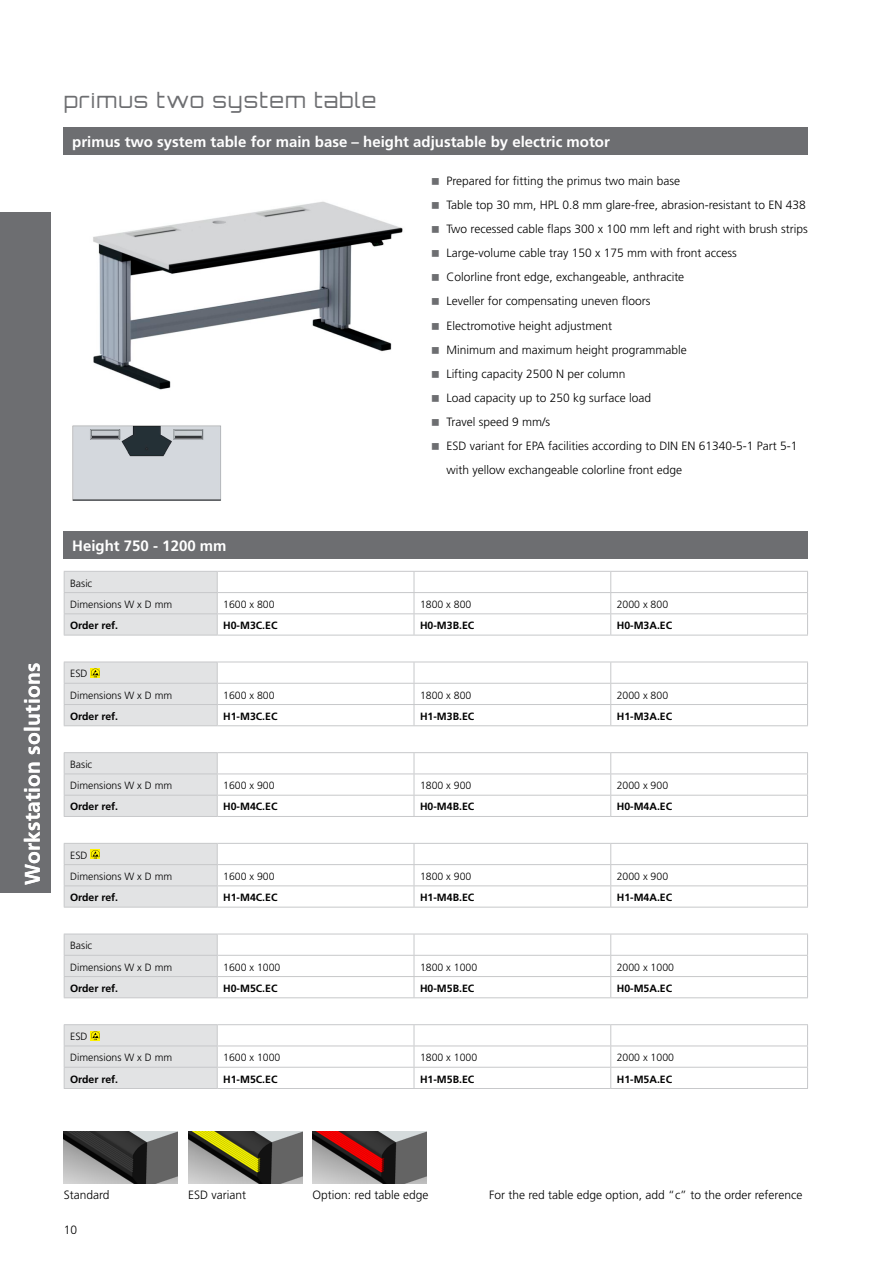
<style>
.page{position:relative;width:893px;height:1263px;background:#fff}
.page>*{position:absolute;margin:0;border:0;box-sizing:border-box;transform-origin:0 0}
.t1{font:300 21px "Orbitron CE";letter-spacing:.06em;color:#6d6e71}
.t2{font:700 21px "Frutiger LT Pro";letter-spacing:.01em;color:#fff}
.t3{font:700 15px "Frutiger LT Pro";color:#fff}
.t4{font:300 12px/24px "Frutiger LT Pro";color:#000}
.t5{font:300 10.5px/21.3px "Frutiger LT Pro";color:#000}
.t6{font:700 10.5px "Frutiger LT Pro";color:#000}
</style>
<div class="page">
<div style="left:0;top:213px;width:51px;height:680px;background:#6d6e71"></div>
<img style="left:64px;top:1131px;width:114px;height:52px">
<img style="left:188px;top:1131px;width:114px;height:52px">
<img style="left:313px;top:1131px;width:114px;height:52px">
<img style="left:93px;top:201px;width:310px;height:189px">
<img style="left:72px;top:425px;width:149px;height:76px">
<div style="left:64px;top:128px;width:744px;height:27px;background:#6d6e71"></div>
<hr style="left:217px;top:635px;width:197px;height:1px;background:#c7c8ca">
<hr style="left:414px;top:635px;width:197px;height:1px;background:#c7c8ca">
<hr style="left:611px;top:635px;width:197px;height:1px;background:#c7c8ca">
<svg style="left:64px;top:571px;width:744px;height:64px"></svg>
<hr style="left:64px;top:592px;width:153px;height:1px;background:#c7c8ca">
<hr style="left:64px;top:613px;width:153px;height:1px;background:#c7c8ca">
<hr style="left:64px;top:635px;width:153px;height:1px;background:#c7c8ca">
<svg style="left:64px;top:662px;width:744px;height:64px"></svg>
<hr style="left:217px;top:907px;width:197px;height:1px;background:#c7c8ca">
<hr style="left:414px;top:907px;width:197px;height:1px;background:#c7c8ca">
<hr style="left:611px;top:907px;width:197px;height:1px;background:#c7c8ca">
<hr style="left:64px;top:907px;width:153px;height:1px;background:#c7c8ca">
<svg style="left:64px;top:843px;width:744px;height:64px"></svg>
<hr style="left:217px;top:1024px;width:197px;height:1px;background:#c7c8ca">
<hr style="left:414px;top:1024px;width:197px;height:1px;background:#c7c8ca">
<hr style="left:611px;top:1024px;width:197px;height:1px;background:#c7c8ca">
<hr style="left:217px;top:1088px;width:197px;height:1px;background:#c7c8ca">
<hr style="left:414px;top:1088px;width:197px;height:1px;background:#c7c8ca">
<hr style="left:611px;top:1088px;width:197px;height:1px;background:#c7c8ca">
<hr style="left:64px;top:1024px;width:153px;height:1px;background:#c7c8ca">
<hr style="left:64px;top:1088px;width:153px;height:1px;background:#c7c8ca">
<svg style="left:64px;top:1025px;width:744px;height:63px"></svg>
<hr style="left:217px;top:752px;width:197px;height:1px;background:#c7c8ca">
<hr style="left:414px;top:752px;width:197px;height:1px;background:#c7c8ca">
<hr style="left:611px;top:752px;width:197px;height:1px;background:#c7c8ca">
<hr style="left:217px;top:816px;width:197px;height:1px;background:#c7c8ca">
<hr style="left:414px;top:816px;width:197px;height:1px;background:#c7c8ca">
<hr style="left:611px;top:816px;width:197px;height:1px;background:#c7c8ca">
<hr style="left:64px;top:752px;width:153px;height:1px;background:#c7c8ca">
<svg style="left:64px;top:753px;width:744px;height:63px"></svg>
<hr style="left:64px;top:773px;width:153px;height:1px;background:#c7c8ca">
<hr style="left:64px;top:795px;width:153px;height:1px;background:#c7c8ca">
<hr style="left:64px;top:816px;width:153px;height:1px;background:#c7c8ca">
<svg style="left:64px;top:934px;width:744px;height:64px"></svg>
<hr style="left:64px;top:955px;width:153px;height:1px;background:#c7c8ca">
<hr style="left:64px;top:976px;width:153px;height:1px;background:#c7c8ca">
<hr style="left:64px;top:997px;width:153px;height:1px;background:#c7c8ca">
<div style="left:64px;top:531px;width:744px;height:28px;background:#6d6e71"></div>
<h1 class="t1" style="left:64px;top:88px;width:314px">primus two system table</h1>
<p class="t3" style="left:72px;top:133px;width:539px">primus two system table for main base – height adjustable by electric motor</p>
<p class="t4" style="left:446px;top:169px;width:363px">Prepared for fitting the primus two main base<br>Table top 30 mm, HPL 0.8 mm glare-free, abrasion-resistant to EN 438<br>Two recessed cable flaps 300 x 100 mm left and right with brush strips Large-volume cable tray 150 x 175 mm with front access<br>Colorline front edge, exchangeable, anthracite<br>Leveller for compensating uneven floors<br>Electromotive height adjustment<br>Minimum and maximum height programmable<br>Lifting capacity 2500 N per column<br>Load capacity up to 250 kg surface load<br>Travel speed 9 mm/s<br>ESD variant for EPA facilities according to DIN EN 61340-5-1 Part 5-1 with yellow exchangeable colorline front edge</p>
<h1 class="t2" style="left:20px;top:885px;width:223px;rotate:-90deg">Workstation solutions</h1>
<p class="t3" style="left:72px;top:537px;width:156px">Height 750 - 1200 mm</p>
<p class="t5" style="left:70px;top:572px;width:104px">Basic<br>Dimensions W x D mm</p>
<p class="t5" style="left:223px;top:594px;width:53px">1600 x 800</p>
<p class="t5" style="left:420px;top:594px;width:53px">1800 x 800</p>
<p class="t5" style="left:617px;top:594px;width:53px">2000 x 800</p>
<p class="t6" style="left:70px;top:619px;width:50px">Order ref.</p>
<p class="t6" style="left:223px;top:619px;width:56px">H0-M3C.EC</p>
<p class="t6" style="left:420px;top:619px;width:56px">H0-M3B.EC</p>
<p class="t6" style="left:617px;top:619px;width:57px">H0-M3A.EC</p>
<p class="t5" style="left:70px;top:663px;width:104px">ESD<br>Dimensions W x D mm</p>
<p class="t5" style="left:223px;top:684px;width:53px">1600 x 800</p>
<p class="t5" style="left:420px;top:684px;width:53px">1800 x 800</p>
<p class="t5" style="left:617px;top:684px;width:53px">2000 x 800</p>
<p class="t6" style="left:70px;top:710px;width:50px">Order ref.</p>
<p class="t6" style="left:223px;top:710px;width:56px">H1-M3C.EC</p>
<p class="t6" style="left:420px;top:710px;width:56px">H1-M3B.EC</p>
<p class="t6" style="left:617px;top:710px;width:57px">H1-M3A.EC</p>
<p class="t5" style="left:70px;top:754px;width:104px">Basic<br>Dimensions W x D mm</p>
<p class="t5" style="left:223px;top:775px;width:53px">1600 x 900</p>
<p class="t5" style="left:420px;top:775px;width:53px">1800 x 900</p>
<p class="t5" style="left:617px;top:775px;width:53px">2000 x 900</p>
<p class="t6" style="left:70px;top:801px;width:50px">Order ref.</p>
<p class="t6" style="left:223px;top:801px;width:56px">H0-M4C.EC</p>
<p class="t6" style="left:420px;top:801px;width:56px">H0-M4B.EC</p>
<p class="t6" style="left:617px;top:801px;width:57px">H0-M4A.EC</p>
<p class="t5" style="left:70px;top:844px;width:104px">ESD<br>Dimensions W x D mm</p>
<p class="t5" style="left:223px;top:866px;width:53px">1600 x 900</p>
<p class="t5" style="left:420px;top:866px;width:53px">1800 x 900</p>
<p class="t5" style="left:617px;top:866px;width:53px">2000 x 900</p>
<p class="t6" style="left:70px;top:891px;width:50px">Order ref.</p>
<p class="t6" style="left:223px;top:891px;width:56px">H1-M4C.EC</p>
<p class="t6" style="left:420px;top:891px;width:56px">H1-M4B.EC</p>
<p class="t6" style="left:617px;top:891px;width:57px">H1-M4A.EC</p>
<p class="t5" style="left:70px;top:935px;width:104px">Basic<br>Dimensions W x D mm</p>
<p class="t5" style="left:223px;top:956px;width:59px">1600 x 1000</p>
<p class="t5" style="left:420px;top:956px;width:59px">1800 x 1000</p>
<p class="t5" style="left:617px;top:956px;width:59px">2000 x 1000</p>
<p class="t6" style="left:70px;top:982px;width:50px">Order ref.</p>
<p class="t6" style="left:223px;top:982px;width:56px">H0-M5C.EC</p>
<p class="t6" style="left:420px;top:982px;width:56px">H0-M5B.EC</p>
<p class="t6" style="left:617px;top:982px;width:57px">H0-M5A.EC</p>
<p class="t5" style="left:70px;top:1026px;width:104px">ESD<br>Dimensions W x D mm</p>
<p class="t5" style="left:223px;top:1047px;width:59px">1600 x 1000</p>
<p class="t5" style="left:420px;top:1047px;width:59px">1800 x 1000</p>
<p class="t5" style="left:617px;top:1047px;width:59px">2000 x 1000</p>
<p class="t6" style="left:70px;top:1073px;width:50px">Order ref.</p>
<p class="t6" style="left:223px;top:1073px;width:56px">H1-M5C.EC</p>
<p class="t6" style="left:420px;top:1073px;width:56px">H1-M5B.EC</p>
<p class="t6" style="left:617px;top:1073px;width:57px">H1-M5A.EC</p>
<p class="t4" style="left:64px;top:1183px;width:47px">Standard</p>
<p class="t4" style="left:188px;top:1183px;width:59px">ESD variant</p>
<p class="t4" style="left:313px;top:1183px;width:117px">Option: red table edge</p>
<p class="t4" style="left:489px;top:1183px;width:315px">For the red table edge option, add “c” to the order reference</p>
<p class="t4" style="left:64px;top:1218px;width:15px">10</p>
</div>
